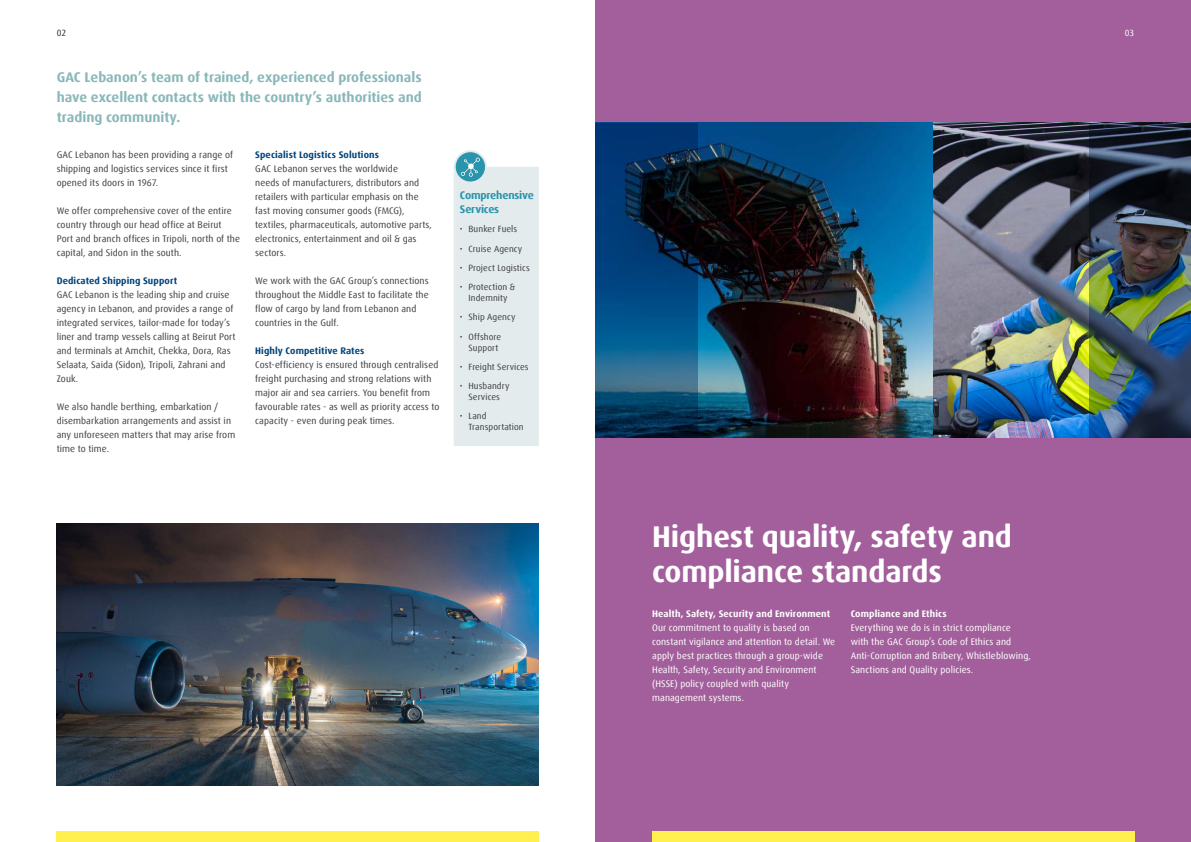
<style>
.page{position:relative;width:1191px;height:842px;background:#fff}
.page>*{position:absolute;margin:0;border:0;box-sizing:border-box;transform-origin:0 0}
.t1{font:700 30px/35px "Dax Offc";letter-spacing:-.005em;color:#fff}
.t2{font:700 14px/20px "Dax Offc";color:#89b8b9;text-align:justify}
.t3{font:700 11px/14px "Dax Offc";letter-spacing:-.015em;color:#2994ac}
.t4{font:9.5px/14px "Dax Offc";letter-spacing:.005em;color:#414042}
.t5{font:9.5px/14px "Dax Offc";letter-spacing:.005em;color:#fff}
.t6{font:700 9.5px "Dax Offc";letter-spacing:.01em;color:#00447c}
.t7{font:700 9.5px "Dax Offc";letter-spacing:.01em;color:#fff}
.t8{font:9px/10.8px "Dax Offc";letter-spacing:.01em;color:#414042;text-align:center}
.t9{font:9px "Dax Offc";color:#292829}
.t10{font:9px "Dax Offc";color:#fff}
</style>
<div class="page">
<div style="left:595px;top:0;width:596px;height:842px;background:#a35f9c"></div>
<img style="left:697px;top:123px;width:236px;height:315px">
<img style="left:933px;top:123px;width:156px;height:315px">
<img style="left:57px;top:523px;width:482px;height:262px">
<div style="left:454px;top:150px;width:85px;height:296px;background:#e3ebec"></div>
<svg style="left:595px;top:123px;width:102px;height:315px;background:#093e69"></svg>
<img style="left:1089px;top:123px;width:102px;height:315px">
<div style="left:57px;top:831px;width:482px;height:11px;background:#fff04f"></div>
<div style="left:652px;top:831px;width:482px;height:11px;background:#fff04f"></div>
<p class="t9" style="left:57px;top:27px;width:11px">02</p>
<p class="t10" style="left:1124px;top:27px;width:11px">03</p>
<h2 class="t2" style="left:57px;top:67px;width:367px">GAC Lebanon’s team of trained, experienced professionals have excellent contacts with the country’s authorities and trading community.</h2>
<p class="t4" style="left:57px;top:147px;width:178px">GAC Lebanon has been providing a range of shipping and logistics services since it first opened its doors in 1967.</p>
<p class="t4" style="left:57px;top:203px;width:185px">We offer comprehensive cover of the entire country through our head office at Beirut Port and branch offices in Tripoli, north of the capital, and Sidon in the south.</p>
<p class="t6" style="left:57px;top:274px;width:122px">Dedicated Shipping Support</p>
<p class="t4" style="left:57px;top:287px;width:180px">GAC Lebanon is the leading ship and cruise agency in Lebanon, and provides a range of integrated services, tailor-made for today’s liner and tramp vessels calling at Beirut Port and terminals at Amchit, Chekka, Dora, Ras Selaata, Saida (Sidon), Tripoli, Zahrani and Zouk.</p>
<p class="t4" style="left:57px;top:399px;width:180px">We also handle berthing, embarkation / disembarkation arrangements and assist in any unforeseen matters that may arise from time to time.</p>
<p class="t6" style="left:255px;top:148px;width:125px">Specialist Logistics Solutions</p>
<p class="t4" style="left:255px;top:162px;width:178px">GAC Lebanon serves the worldwide<br>needs of manufacturers, distributors and retailers with particular emphasis on the fast moving consumer goods (FMCG), textiles, pharmaceuticals, automotive parts, electronics, entertainment and oil &amp; gas sectors.</p>
<p class="t4" style="left:255px;top:274px;width:175px">We work with the GAC Group’s connections throughout the Middle East to facilitate the flow of cargo by land from Lebanon and countries in the Gulf.</p>
<p class="t6" style="left:255px;top:344px;width:111px">Highly Competitive Rates</p>
<p class="t4" style="left:255px;top:358px;width:186px">Cost-efficiency is ensured through centralised freight purchasing and strong relations with major air and sea carriers. You benefit from favourable rates - as well as priority access to capacity - even during peak times.</p>
<p class="t3" style="left:460px;top:188px;width:75px">Comprehensive<br>Services</p>
<p class="t8" style="left:460px;top:224px;width:59px">• Bunker Fuels</p>
<p class="t8" style="left:460px;top:243px;width:64px">• Cruise Agency</p>
<p class="t8" style="left:460px;top:263px;width:71px">• Project Logistics</p>
<p class="t8" style="left:460px;top:282px;width:57px">• Protection &amp;<br>Indemnity</p>
<p class="t8" style="left:460px;top:312px;width:57px">• Ship Agency</p>
<p class="t8" style="left:468px;top:331px;width:34px;text-align:left;text-indent:-9px">• Offshore<br>Support</p>
<p class="t8" style="left:460px;top:361px;width:70px">• Freight Services</p>
<p class="t8" style="left:460px;top:381px;width:51px">• Husbandry<br>Services</p>
<p class="t8" style="left:468px;top:411px;width:57px;text-align:left;text-indent:-9px">• Land<br>Transportation</p>
<h1 class="t1" style="left:652px;top:519px;width:361px">Highest quality, safety and compliance standards</h1>
<p class="t7" style="left:652px;top:608px;width:179px">Health, Safety, Security and Environment</p>
<p class="t5" style="left:652px;top:621px;width:184px">Our commitment to quality is based on constant vigilance and attention to detail. We apply best practices through a group-wide Health, Safety, Security and Environment (HSSE) policy coupled with quality management systems.</p>
<p class="t7" style="left:850px;top:608px;width:97px">Compliance and Ethics</p>
<p class="t5" style="left:850px;top:621px;width:182px">Everything we do is in strict compliance with the GAC Group’s Code of Ethics and Anti-Corruption and Bribery, Whistleblowing, Sanctions and Quality policies.</p>
</div>
